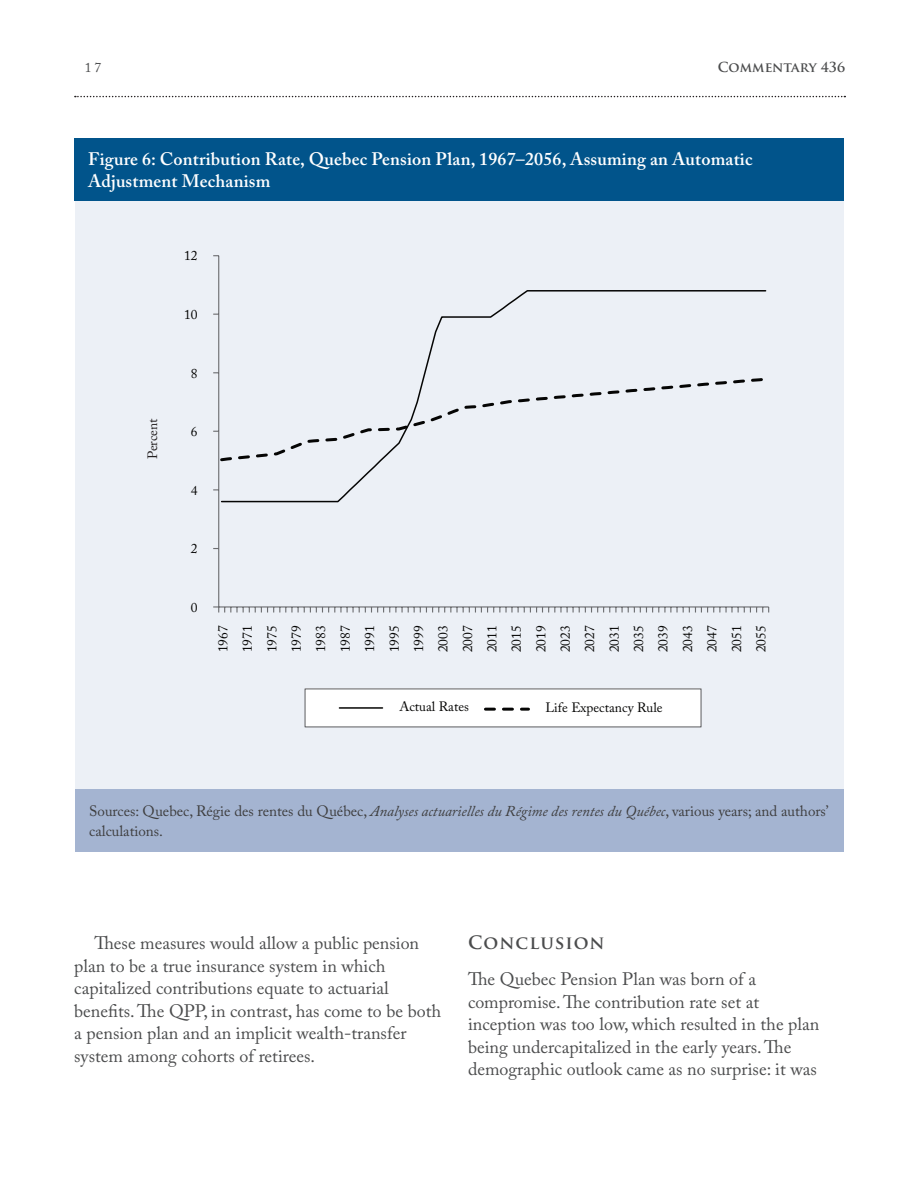
<style>
.page{position:relative;width:918px;height:1188px;background:#fff}
.page>*{position:absolute;margin:0;border:0;box-sizing:border-box;transform-origin:0 0}
.Body_Copy{font:18px/22.5px "Adobe Caslon Pro";color:#4b4c4d}
.Table_Header{font:600 18px/22.5px "Adobe Caslon Pro";letter-spacing:.01em;color:#fff}
.Level_One_Head{font:700 18px "Trajan Pro";letter-spacing:.055em;color:#4b4c4d}
.foot_note_2{font:15px/19.5px "Adobe Caslon Pro";color:#3e3e3f}
.t1{font:13.5px/24.5px "Adobe Caslon Pro";color:#050504;text-align:justify}
.t2{font:700 13.5px "Trajan Pro";color:#4b4c4d}
.t3{font:13.5px "Adobe Caslon Pro";color:#231f20}
.t4{font:13.5px "Adobe Caslon Pro";color:#4b4c4d}
.s1{font-style:italic}
</style>
<div class="page">
<svg style="left:75px;top:96px;width:770px;height:1px"></svg>
<div style="left:76px;top:201px;width:768px;height:588px;background:#ecf0f6"></div>
<div style="left:75px;top:138px;width:769px;height:63px;background:#01548b"></div>
<div style="left:76px;top:789px;width:768px;height:63px;background:#a4b4d1"></div>
<div style="left:305px;top:689px;width:396px;height:38px;background:#fff"></div>
<div style="left:304px;top:688px;width:398px;height:39px;border:1px solid #6c6d70"></div>
<hr style="left:218px;top:256px;width:1px;height:351px;background:#6c6d70">
<hr style="left:219px;top:606px;width:550px;height:2px;background:#6c6d70">
<svg style="left:622px;top:607px;width:147px;height:6px"></svg>
<svg style="left:213px;top:606px;width:403px;height:7px"></svg>
<svg style="left:221px;top:290px;width:546px;height:213px"></svg>
<svg style="left:218px;top:376px;width:549px;height:87px"></svg>
<hr style="left:339px;top:707px;width:44px;height:2px;background:#050504">
<svg style="left:485px;top:708px;width:44px;height:3px"></svg>
<p class="t4" style="left:85px;top:59px;width:18px">17</p>
<p class="t2" style="left:718px;top:59px;width:129px">COMMENTARY 436</p>
<p class="Table_Header" style="left:88px;top:147px;width:666px">Figure 6: Contribution Rate, Quebec Pension Plan, 1967–2056, Assuming an Automatic<br>Adjustment Mechanism</p>
<p class="t1" style="left:184px;top:243px;width:15px">12</p>
<p class="t1" style="left:184px;top:302px;width:15px">10</p>
<p class="t3" style="left:145px;top:459px;width:42px;rotate:-90deg">Percent</p>
<p class="t1" style="left:191px;top:361px;width:8px">8</p>
<p class="t1" style="left:191px;top:419px;width:8px">6</p>
<p class="t1" style="left:191px;top:478px;width:8px">4</p>
<p class="t1" style="left:191px;top:536px;width:8px">2</p>
<p class="t1" style="left:191px;top:595px;width:8px">0</p>
<p class="t1" style="left:211px;top:652px;width:29px;rotate:-90deg">1967<br>1971<br>1975<br>1979<br>1983<br>1987<br>1991<br>1995<br>1999<br>2003<br>2007<br>2011<br>2015<br>2019<br>2023<br>2027<br>2031<br>2035<br>2039<br>2043<br>2047<br>2051<br>2055</p>
<p class="t1" style="left:399px;top:694px;width:71px">Actual Rates</p>
<p class="t1" style="left:545px;top:696px;width:119px">Life Expectancy Rule</p>
<p class="foot_note_2" style="left:89px;top:801px;width:741px">Sources: Quebec, Régie des rentes du Québec, <span class="s1">Analyses actuarielles du Régime des rentes du Québec</span>, various years; and authors’ calculations.</p>
<p class="Body_Copy" style="left:74px;top:932px;width:368px;text-indent:20px">These measures would allow a public pension plan to be a true insurance system in which capitalized contributions equate to actuarial benefits. The QPP, in contrast, has come to be both a pension plan and an implicit wealth-transfer system among cohorts of retirees.</p>
<p class="Level_One_Head" style="left:468px;top:932px;width:138px">CONCLUSION</p>
<p class="Body_Copy" style="left:468px;top:968px;width:353px">The Quebec Pension Plan was born of a compromise. The contribution rate set at inception was too low, which resulted in the plan being undercapitalized in the early years. The demographic outlook came as no surprise: it was</p>
</div>
